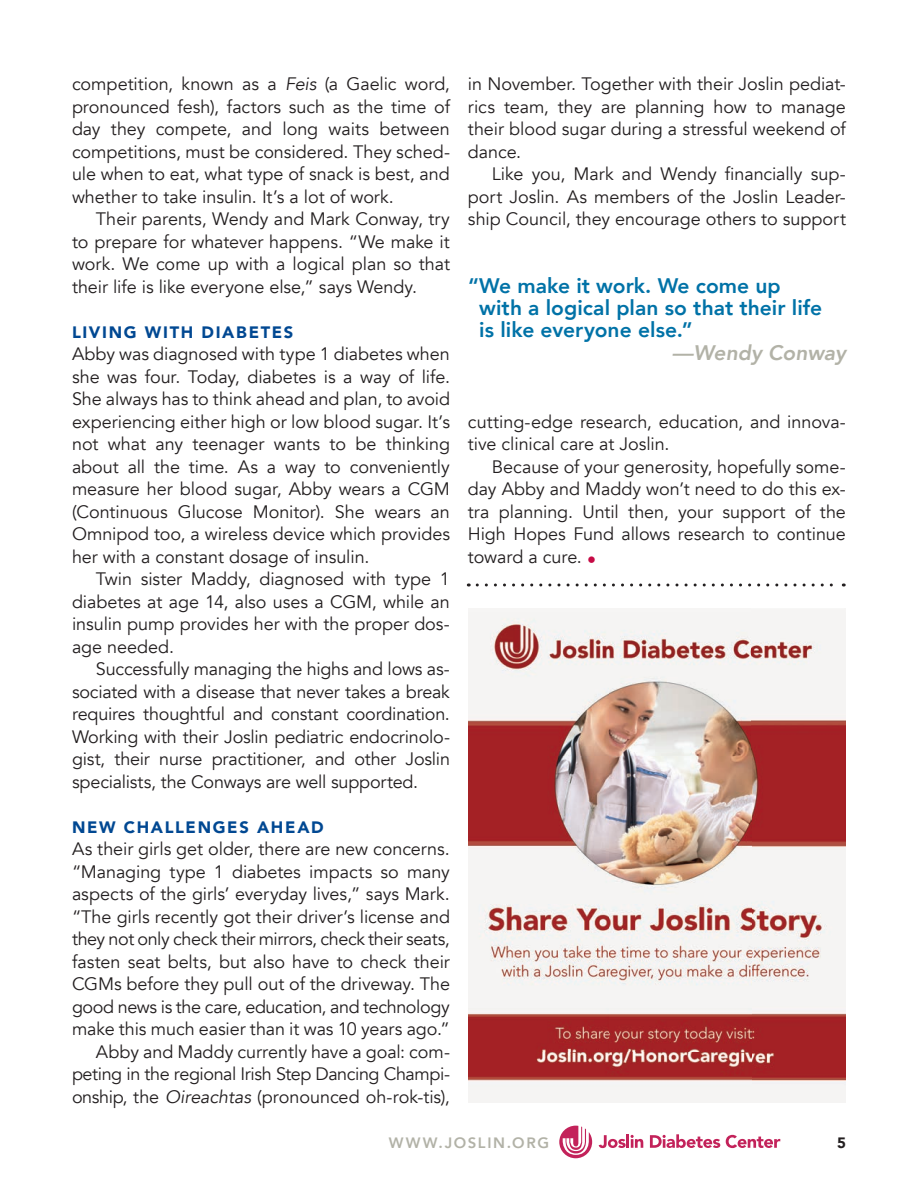
<style>
.page{position:relative;width:918px;height:1188px;background:#fff}
.page>*{position:absolute;margin:0;border:0;box-sizing:border-box;transform-origin:0 0}
.t1{font:800 21px/22.5px "Avenir";color:#0072a7}
.t2{font:italic 800 21px "Avenir";letter-spacing:-.005em;color:#b2b2a7}
.t3{font:18px/22.5px "Avenir";letter-spacing:-.005em;color:#231f20;text-align:justify}
.t4{font:900 16.5px "Avenir";letter-spacing:.1em;color:#014892}
.t5{font:800 15px "Avenir";letter-spacing:.11em;color:#b2b2a7}
.t6{font:900 15px "Avenir";color:#231f20}
.s1{font-style:italic}
.s2{color:#c60a45}
</style>
<div class="page">
<svg style="left:477px;top:584px;width:367px;height:2px"></svg>
<svg style="left:599px;top:1134px;width:44px;height:14px"></svg>
<svg style="left:650px;top:1134px;width:70px;height:14px"></svg>
<svg style="left:726px;top:1135px;width:54px;height:13px"></svg>
<svg style="left:559px;top:1126px;width:33px;height:32px"></svg>
<img style="left:468px;top:608px;width:378px;height:494px">
<p class="t3" style="left:72px;top:73px;width:380px">competition, known as a <span class="s1">Feis</span> (a Gaelic word, pronounced fesh), factors such as the time of day they compete, and long waits between competitions, must be considered. They sched&shy;ule when to eat, what type of snack is best, and whether to take insulin. It’s a lot of work.</p>
<p class="t3" style="left:72px;top:208px;width:379px;text-indent:24px">Their parents, Wendy and Mark Conway, try to prepare for whatever happens. “We make it work. We come up with a logical plan so that their life is like everyone else,” says Wendy.</p>
<p class="t4" style="left:72px;top:318px;width:223px">LIVING WITH DIABETES</p>
<p class="t3" style="left:72px;top:343px;width:380px">Abby was diagnosed with type 1 diabetes when she was four. Today, diabetes is a way of life.<br>She always has to think ahead and plan, to avoid experiencing either high or low blood sugar. It’s not what any teenager wants to be thinking about all the time. As a way to conveniently measure her blood sugar, Abby wears a CGM (Continuous Glucose Monitor). She wears an Omnipod too, a wireless device which provides her with a constant dosage of insulin.</p>
<p class="t3" style="left:72px;top:568px;width:379px;text-indent:24px">Twin sister Maddy, diagnosed with type 1 diabetes at age 14, also uses a CGM, while an insulin pump provides her with the proper dos&shy;age needed.</p>
<p class="t3" style="left:72px;top:658px;width:380px;text-indent:24px">Successfully managing the highs and lows as&shy;sociated with a disease that never takes a break requires thoughtful and constant coordination.<br>Working with their Joslin pediatric endocrinolo&shy;gist, their nurse practitioner, and other Joslin specialists, the Conways are well supported.</p>
<p class="t4" style="left:72px;top:813px;width:253px">NEW CHALLENGES AHEAD</p>
<p class="t3" style="left:72px;top:838px;width:380px;text-align:right">As their girls get older, there are new concerns. “Managing type 1 diabetes impacts so many aspects of the girls’ everyday lives,” says Mark. “The girls recently got their driver’s license and they not only check their mirrors, check their seats, fasten seat belts, but also have to check their CGMs before they pull out of the driveway. The good news is the care, education, and technology make this much easier than it was 10 years ago.” Abby and Maddy currently have a goal: com&shy;peting in the regional Irish Step Dancing Champi&shy;onship, the <span class="s1">Oireachtas</span> (pronounced oh-rok-tis),</p>
<p class="t3" style="left:468px;top:73px;width:379px">in November. Together with their Joslin pediat&shy;rics team, they are planning how to manage their blood sugar during a stressful weekend of dance.</p>
<p class="t3" style="left:468px;top:163px;width:380px;text-indent:24px">Like you, Mark and Wendy financially sup&shy;port Joslin. As members of the Joslin Leader&shy;ship Council, they encourage others to support</p>
<p class="t1" style="left:479px;top:274px;width:344px;text-indent:-11px">“ We make it work. We come up with a logical plan so that their life is like everyone else.”</p>
<p class="t2" style="left:672px;top:340px;width:175px">—Wendy Conway</p>
<p class="t3" style="left:468px;top:410px;width:379px">cutting-edge research, education, and innova&shy;tive clinical care at Joslin.</p>
<p class="t3" style="left:468px;top:455px;width:379px;text-indent:24px">Because of your generosity, hopefully some&shy;day Abby and Maddy won’t need to do this ex&shy;tra planning. Until then, your support of the High Hopes Fund allows research to continue toward a cure. <span class="s2">•</span></p>
<p class="t5" style="left:389px;top:1131px;width:162px">WWW.JOSLIN.ORG</p>
<p class="t6" style="left:837px;top:1129px;width:10px">5</p>
</div>
